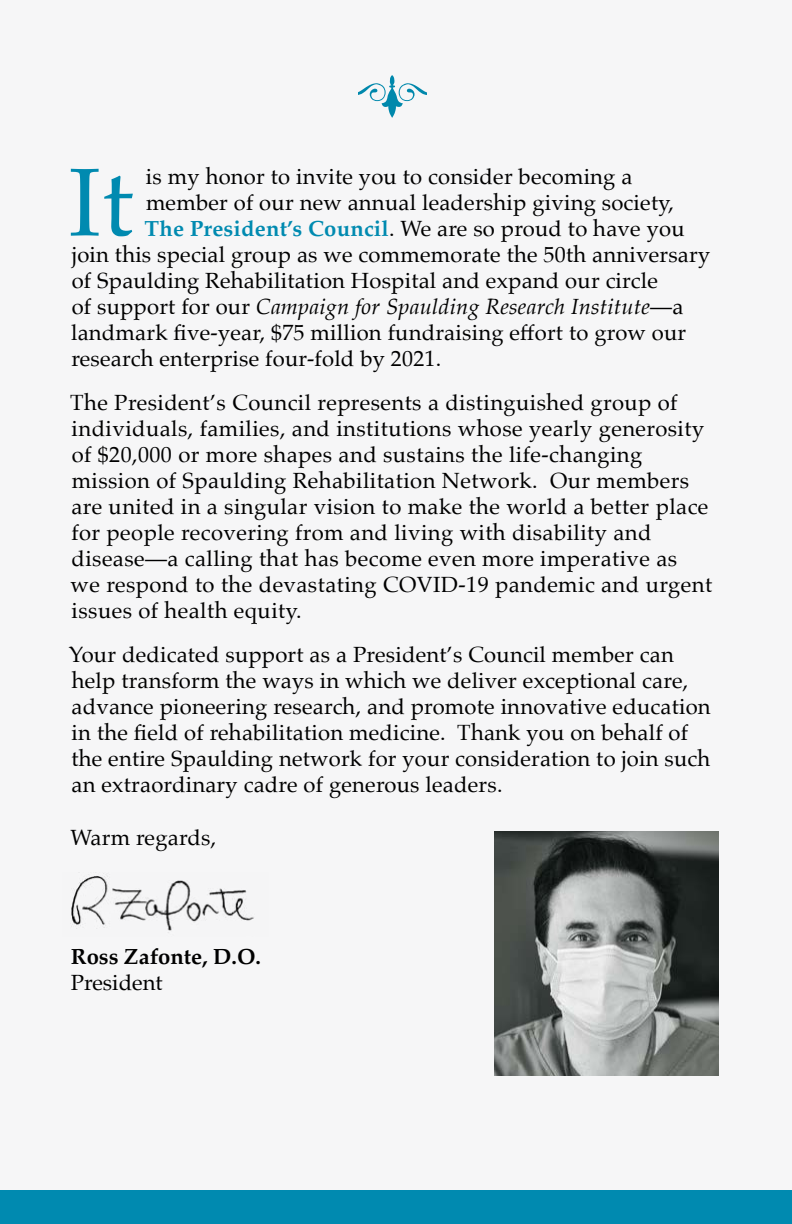
<style>
.page{position:relative;width:792px;height:1224px;background:#f6f6f7}
.page>*{position:absolute;margin:0;border:0;box-sizing:border-box;transform-origin:0 0}
.t1{font:96.4px "Palatino";color:#008ab0}
.t2{font:22px/26px "Palatino";letter-spacing:.01em;color:#000}
.t3{font:italic 22px "Palatino";letter-spacing:.01em;color:#000}
.t4{font:700 22px "Palatino";color:#000}
.s1{font-weight:700;color:#008ab0}
.s2{font-style:normal}
</style>
<div class="page">
<div style="left:0;top:1190px;width:792px;height:34px;background:#008ab0"></div>
<img style="left:71px;top:873px;width:183px;height:60px">
<svg style="left:358px;top:75px;width:68px;height:43px"></svg>
<img style="left:495px;top:831px;width:224px;height:244px">
<h1 class="t1" style="left:69px;top:123px;width:66px">It</h1>
<p class="t2" style="left:146px;top:163px;width:488px">is my honor to invite you to consider becoming a</p>
<p class="t2" style="left:146px;top:189px;width:529px">member of our new annual leadership giving society,</p>
<p class="t2" style="left:145px;top:215px;width:542px"><span class="s1">The President’s Council</span>. We are so proud to have you</p>
<p class="t2" style="left:72px;top:241px;width:640px">join this special group as we commemorate the 50th anniversary</p>
<p class="t2" style="left:72px;top:267px;width:588px">of Spaulding Rehabilitation Hospital and expand our circle</p>
<p class="t3" style="left:72px;top:288px;width:613px"><span class="s2">of support for our</span> Campaign for Spaulding Research Institute<span class="s2">—a</span></p>
<p class="t2" style="left:71px;top:319px;width:617px">landmark five-year, $75 million fundraising effort to grow our</p>
<p class="t2" style="left:71px;top:345px;width:371px">research enterprise four-fold by 2021.</p>
<p class="t2" style="left:70px;top:389px;width:643px">The President’s Council represents a distinguished group of individuals, families, and institutions whose yearly generosity of $20,000 or more shapes and sustains the life-changing mission of Spaulding Rehabilitation Network. Our members are united in a singular vision to make the world a better place for people recovering from and living with disability and disease—a calling that has become even more imperative as<br>we respond to the devastating COVID-19 pandemic and urgent issues of health equity.</p>
<p class="t2" style="left:69px;top:641px;width:643px">Your dedicated support as a President’s Council member can help transform the ways in which we deliver exceptional care, advance pioneering research, and promote innovative education in the field of rehabilitation medicine. Thank you on behalf of the entire Spaulding network for your consideration to join such an extraordinary cadre of generous leaders.</p>
<p class="t2" style="left:70px;top:824px;width:147px">Warm regards,</p>
<p class="t4" style="left:71px;top:938px;width:192px">Ross Zafonte, D.O.</p>
<p class="t2" style="left:71px;top:970px;width:93px">President</p>
</div>
